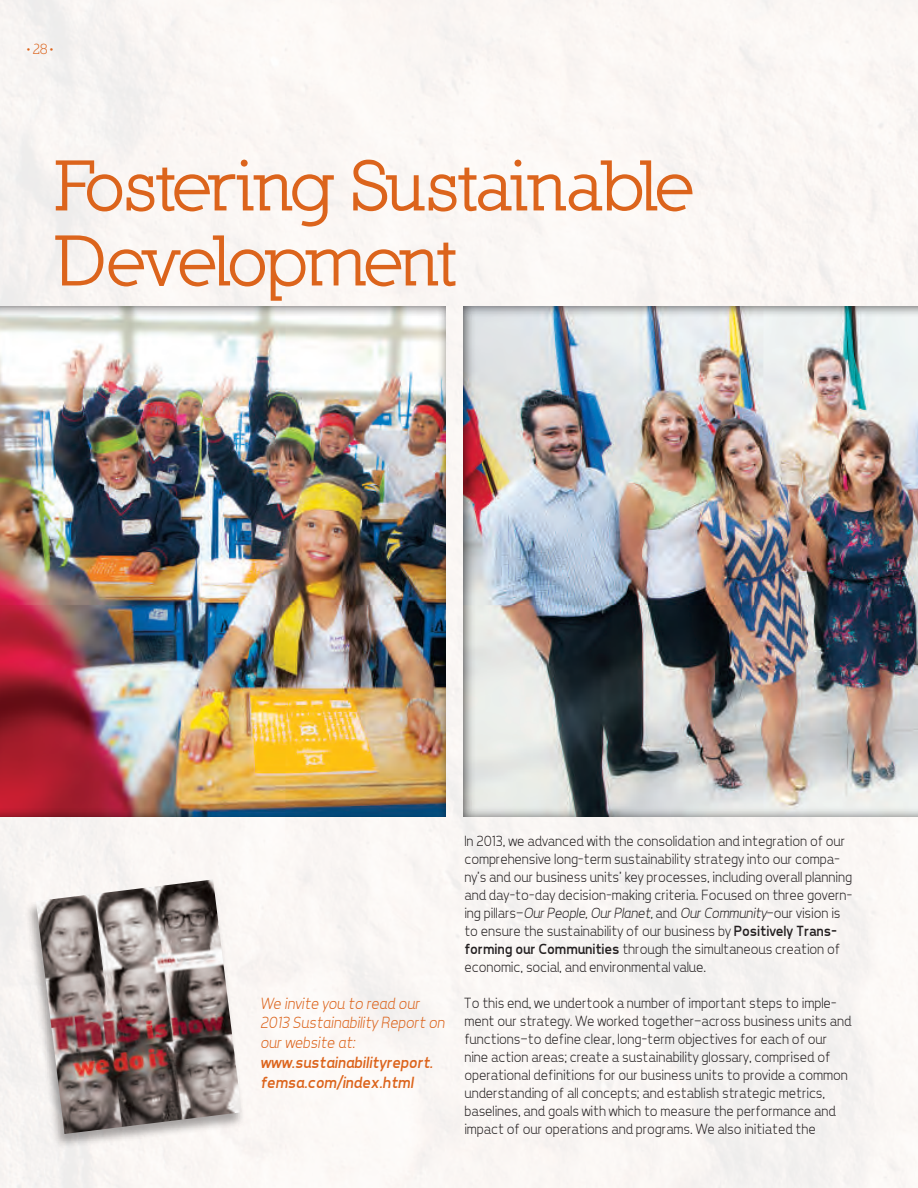
<style>
.page{position:relative;width:918px;height:1188px;background:#faf6f4}
.page>*{position:absolute;margin:0;border:0;box-sizing:border-box;transform-origin:0 0}
.t1{font:700 72px/75px "Nilland";letter-spacing:-.03em;color:#dc641c}
.t2{font:italic 300 16.5px/19.8px "Tepeno Sans";color:#dc641c}
.t3{font:italic 16.5px/19.8px "Tepeno Sans";color:#dc641c}
.t4{font:300 15px/18px "Tepeno Sans";color:#231f20}
.t5{font:15px "Nilland";color:#dc641c}
.s1{font-style:italic}
.s2{font-weight:400}
</style>
<div class="page">
<div style="left:0;top:305px;width:448px;height:512px;background:#231f20;opacity:.75"></div>
<div style="left:464px;top:305px;width:454px;height:512px;background:#231f20;opacity:.75"></div>
<div style="left:24px;top:879px;width:221px;height:270px;background:#231f20;opacity:.4"></div>
<img style="left:36px;top:879px;width:206px;height:255px">
<p class="t5" style="left:25px;top:40px;width:32px">•28•</p>
<h1 class="t1" style="left:55px;top:148px;width:641px">Fostering Sustainable<br>Development</h1>
<p class="t2" style="left:259px;top:993px;width:186px">We invite you to read our<br>2013 Sustainability Report on our website at:</p>
<p class="t3" style="left:259px;top:1052px;width:174px">www.sustainabilityreport. femsa.com/index.html</p>
<p class="t4" style="left:464px;top:832px;width:389px">In 2013, we advanced with the consolidation and integration of our comprehensive long-term sustainability strategy into our compa&shy;ny’s and our business units’ key processes, including overall planning and day-to-day decision-making criteria. Focused on three govern&shy;ing pillars—<span class="s1">Our People, Our Planet,</span> and <span class="s1">Our Community</span>—our vision is to ensure the sustainability of our business by <span class="s2">Positively Trans&shy;forming our Communities</span> through the simultaneous creation of economic, social, and environmental value.</p>
<p class="t4" style="left:464px;top:994px;width:388px">To this end, we undertook a number of important steps to imple&shy;ment our strategy. We worked together—across business units and functions—to define clear, long-term objectives for each of our nine action areas; create a sustainability glossary, comprised of operational definitions for our business units to provide a common understanding of all concepts; and establish strategic metrics, baselines, and goals with which to measure the performance and impact of our operations and programs. We also initiated the</p>
</div>
